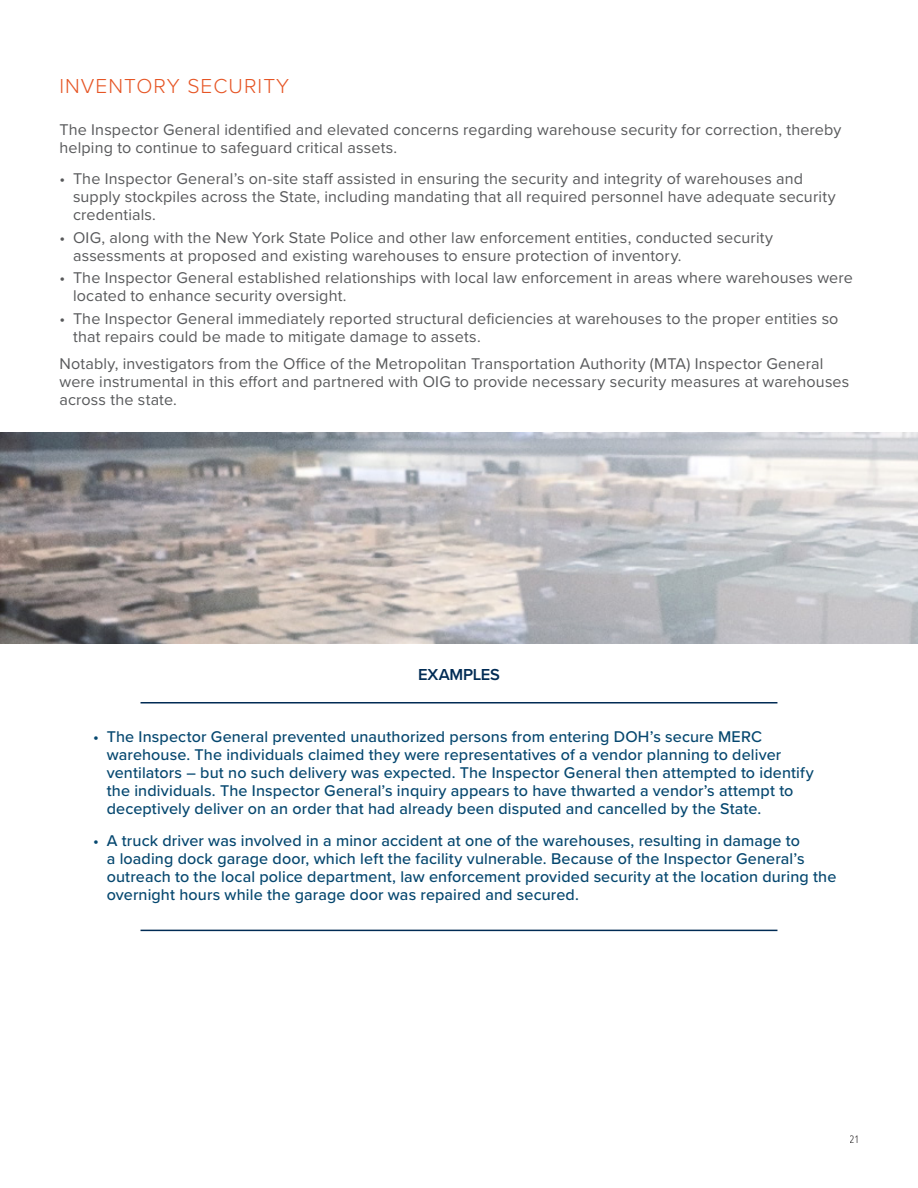
<style>
.page{position:relative;width:918px;height:1188px;background:#fff}
.page>*{position:absolute;margin:0;border:0;box-sizing:border-box;transform-origin:0 0}
.t1{font:300 21px "Proxima Nova";letter-spacing:.05em;color:#e65525}
.State_Policy_Sub_Hea{font:600 16.5px "Proxima Nova";letter-spacing:-.015em;color:#002b54}
.Body_Copy{font:16.2px/18px "Proxima Nova";letter-spacing:.01em;color:#58595b}
.t2{font:500 16.2px/18px "Proxima Nova";letter-spacing:.005em;color:#05476f}
.t3{font:300 11.25px "Proxima Nova Cond";color:#333132}
</style>
<div class="page">
<hr style="left:141px;top:930px;width:636px;height:1px;background:#002b54">
<hr style="left:141px;top:702px;width:636px;height:2px;background:#002b54">
<img style="left:0;top:433px;width:918px;height:210px">
<h2 class="t1" style="left:60px;top:70px;width:231px">INVENTORY SECURITY</h2>
<p class="Body_Copy" style="left:60px;top:120px;width:783px">The Inspector General identified and elevated concerns regarding warehouse security for correction, thereby helping to continue to safeguard critical assets.</p>
<p class="Body_Copy" style="left:73px;top:169px;width:764px;text-indent:-14px">• The Inspector General’s on-site staff assisted in ensuring the security and integrity of warehouses and supply stockpiles across the State, including mandating that all required personnel have adequate security credentials.</p>
<p class="Body_Copy" style="left:73px;top:228px;width:702px;text-indent:-14px">• OIG, along with the New York State Police and other law enforcement entities, conducted security assessments at proposed and existing warehouses to ensure protection of inventory.</p>
<p class="Body_Copy" style="left:73px;top:268px;width:781px;text-indent:-14px">• The Inspector General established relationships with local law enforcement in areas where warehouses were located to enhance security oversight.</p>
<p class="Body_Copy" style="left:73px;top:309px;width:767px;text-indent:-14px">• The Inspector General immediately reported structural deficiencies at warehouses to the proper entities so that repairs could be made to mitigate damage to assets.</p>
<p class="Body_Copy" style="left:60px;top:354px;width:791px">Notably, investigators from the Office of the Metropolitan Transportation Authority (MTA) Inspector General were instrumental in this effort and partnered with OIG to provide necessary security measures at warehouses across the state.</p>
<p class="State_Policy_Sub_Hea" style="left:418px;top:663px;width:83px">EXAMPLES</p>
<p class="t2" style="left:107px;top:728px;width:708px;text-indent:-13px">• The Inspector General prevented unauthorized persons from entering DOH’s secure MERC warehouse. The individuals claimed they were representatives of a vendor planning to deliver ventilators – but no such delivery was expected. The Inspector General then attempted to identify the individuals. The Inspector General’s inquiry appears to have thwarted a vendor’s attempt to deceptively deliver on an order that had already been disputed and cancelled by the State.</p>
<p class="t2" style="left:107px;top:831px;width:731px;text-indent:-13px">• A truck driver was involved in a minor accident at one of the warehouses, resulting in damage to<br>a loading dock garage door, which left the facility vulnerable. Because of the Inspector General’s outreach to the local police department, law enforcement provided security at the location during the overnight hours while the garage door was repaired and secured.</p>
<p class="t3" style="left:850px;top:1131px;width:10px">21</p>
</div>
